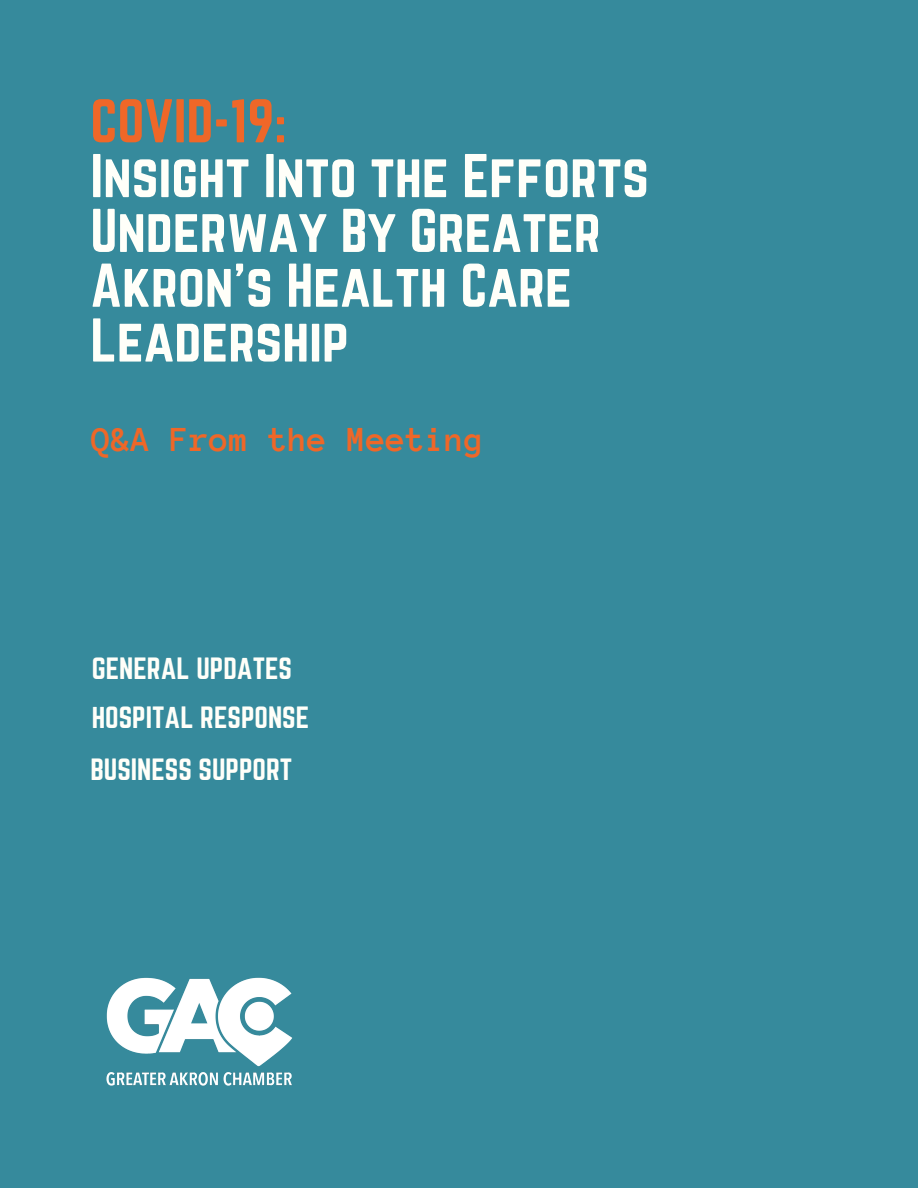
<style>
.page{position:relative;width:918px;height:1188px;background:#368a9c}
.page>*{position:absolute;margin:0;border:0;box-sizing:border-box;transform-origin:0 0}
.t1{font:54px/54.8px "Norwester";color:#fffff9}
.t2{font:54px "Norwester";color:#ef6728}
.t3{font:700 36px "Anonymous Pro";color:#ef6728}
.t4{font:27px "Norwester";color:#fffff9}
</style>
<div class="page">
<img style="left:106px;top:977px;width:187px;height:109px">
<p class="t2" style="left:90px;top:95px;width:198px">COVID-19:</p>
<p class="t1" style="left:90px;top:151px;width:560px">Insight Into the Efforts<br>Underway By Greater<br>Akron’s Health Care<br>Leadership</p>
<p class="t3" style="left:92px;top:422px;width:394px">Q&amp;A From the Meeting</p>
<p class="t4" style="left:92px;top:655px;width:202px">GENERAL UPDATES</p>
<p class="t4" style="left:92px;top:704px;width:219px">HOSPITAL RESPONSE</p>
<p class="t4" style="left:90px;top:756px;width:203px">BUSINESS SUPPORT</p>
</div>
